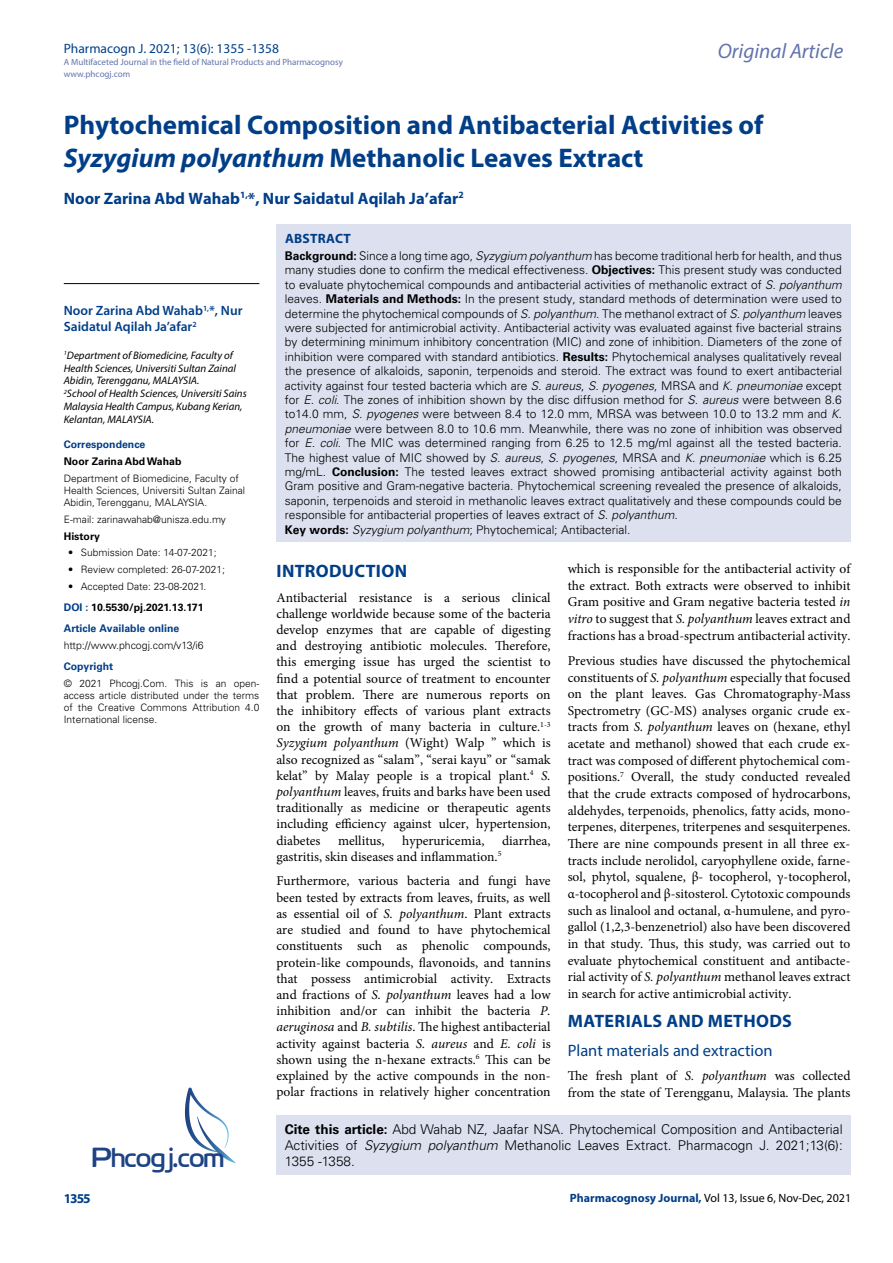
<style>
.page{position:relative;width:893px;height:1263px;background:#fff}
.page>*{position:absolute;margin:0;border:0;box-sizing:border-box;transform-origin:0 0}
.t1{font:27.6px "Cloud World";color:#1e4384}
.t2{font:700 27px/33px "Myriad Pro";color:#003e88}
.t3{font:italic 21px "Myriad Pro";color:#6273aa}
.t4{font:700 18px "Myriad Pro";letter-spacing:.02em;color:#003e88}
.t5{font:700 16.5px "Myriad Pro";color:#003e88}
.t6{font:16.5px "Myriad Pro";color:#003e88}
.t7{font:13.5px/16.2px "Minion Pro";color:#000;text-align:justify}
.t8{font:300 13.5px/16.2px "Univers LT Std";color:#000}
.t9{font:600 13.5px/16.2px "Myriad Pro";color:#003e88}
.t10{font:13.5px "Myriad Pro";color:#003f89}
.t11{font:700 13.5px "Myriad Pro";letter-spacing:.02em;color:#003e88}
.t12{font:300 12px/14.4px "Univers LT Std";color:#000}
.t13{font:12px "Myriad Pro";color:#000}
.t14{font:italic 10.8px/12.9px "Myriad Pro";color:#000}
.t15{font:700 10.5px/21.1px "Univers LT Std";color:#003e88}
.t16{font:300 10.5px "Univers LT Std";color:#000}
.t17{font:700 10.5px "Univers LT Std";color:#000}
.t18{font:300 10.2px/12.3px "Univers LT Std";color:#000}
.t19{font:9px/12px "Myriad Pro";color:#6273aa}
.s1{font-style:italic}
.s2{color:#000}
.s3{font-weight:700}
.s4{font-weight:700;color:#003e88}
</style>
<div class="page">
<div style="left:276px;top:1115px;width:575px;height:60px;background:#dde0ef"></div>
<svg style="left:185px;top:1087px;width:51px;height:76px"></svg>
<div style="left:276px;top:225px;width:574px;height:317px;background:#dde0ef"></div>
<hr style="left:64px;top:283px;width:195px;height:1px;background:#000">
<p class="t10" style="left:64px;top:40px;width:217px">Pharmacogn J. 2021; 13(6): 1355 -1358</p>
<p class="t19" style="left:64px;top:55px;width:281px">A Multifaceted Journal in the field of Natural Products and Pharmacognosy www.phcogj.com</p>
<h3 class="t3" style="left:718px;top:38px;width:127px">Original Article</h3>
<h2 class="t2" style="left:64px;top:108px;width:701px">Phytochemical Composition and Antibacterial Activities of<br><span class="s1">Syzygium polyanthum</span> Methanolic Leaves Extract</h2>
<p class="t5" style="left:64px;top:187px;width:401px">Noor Zarina Abd Wahab<sup>1,</sup>*, Nur Saidatul Aqilah Ja’afar<sup>2</sup></p>
<p class="t9" style="left:64px;top:302px;width:180px">Noor Zarina Abd Wahab<sup>1,</sup>*, Nur<br>Saidatul Aqilah Ja’afar<sup>2</sup></p>
<p class="t14" style="left:64px;top:348px;width:184px"><sup>1</sup>Department of Biomedicine, Faculty of Health Sciences, Universiti Sultan Zainal Abidin, Terengganu, MALAYSIA.<br><sup>2</sup>School of Health Sciences, Universiti Sains Malaysia Health Campus, Kubang Kerian, Kelantan, MALAYSIA.</p>
<p class="t15" style="left:64px;top:434px;width:83px">Correspondence</p>
<p class="t17" style="left:64px;top:455px;width:119px">Noor Zarina Abd Wahab</p>
<p class="t18" style="left:64px;top:472px;width:183px">Department of Biomedicine, Faculty of<br>Health Sciences, Universiti Sultan Zainal<br>Abidin, Terengganu, MALAYSIA.</p>
<p class="t18" style="left:64px;top:513px;width:164px">E-mail: zarinawahab@unisza.edu.my</p>
<p class="t17" style="left:64px;top:530px;width:38px">History</p>
<p class="t18" style="left:68px;top:547px;width:150px">• Submission Date: 14-07-2021;</p>
<p class="t18" style="left:68px;top:563px;width:158px">• Review completed: 26-07-2021;</p>
<p class="t18" style="left:68px;top:580px;width:140px">• Accepted Date: 23-08-2021.</p>
<p class="t15" style="left:64px;top:597px;width:141px">DOI : <span class="s2">10.5530/pj.2021.13.171<br></span>Article Available online</p>
<p class="t16" style="left:64px;top:639px;width:141px">http://www.phcogj.com/v13/i6</p>
<p class="t15" style="left:64px;top:656px;width:51px">Copyright</p>
<p class="t18" style="left:64px;top:677px;width:197px;text-align:justify">© 2021 Phcogj.Com. This is an open&shy;access article distributed under the terms of the Creative Commons Attribution 4.0<br>International license.</p>
<p class="t11" style="left:285px;top:230px;width:67px">ABSTRACT</p>
<p class="t12" style="left:285px;top:248px;width:559px"><span class="s3">Background:</span> Since a long time ago, <span class="s1">Syzygium polyanthum</span> has become traditional herb for health, and thus many studies done to confirm the medical effectiveness. <span class="s3">Objectives:</span> This present study was conducted to evaluate phytochemical compounds and antibacterial activities of methanolic extract of <span class="s1">S. polyanthum </span>leaves. <span class="s3">Materials and Methods:</span> In the present study, standard methods of determination were used to determine the phytochemical compounds of <span class="s1">S. polyanthum</span>. The methanol extract of <span class="s1">S. polyanthum</span> leaves were subjected for antimicrobial activity. Antibacterial activity was evaluated against five bacterial strains by determining minimum inhibitory concentration (MIC) and zone of inhibition. Diameters of the zone of inhibition were compared with standard antibiotics. <span class="s3">Results:</span> Phytochemical analyses qualitatively reveal the presence of alkaloids, saponin, terpenoids and steroid. The extract was found to exert antibacterial activity against four tested bacteria which are <span class="s1">S. aureus</span>, <span class="s1">S. pyogenes</span>, MRSA and <span class="s1">K. pneumoniae</span> except for <span class="s1">E. coli</span>. The zones of inhibition shown by the disc diffusion method for <span class="s1">S. aureus</span> were between 8.6 to14.0 mm, <span class="s1">S. pyogenes</span> were between 8.4 to 12.0 mm, MRSA was between 10.0 to 13.2 mm and <span class="s1">K. pneumoniae</span> were between 8.0 to 10.6 mm. Meanwhile, there was no zone of inhibition was observed for <span class="s1">E. coli</span>. The MIC was determined ranging from 6.25 to 12.5 mg/ml against all the tested bacteria.<br>The highest value of MIC showed by <span class="s1">S. aureus</span>, <span class="s1">S. pyogenes</span>, MRSA and <span class="s1">K. pneumoniae</span> which is 6.25 mg/mL. <span class="s3">Conclusion:</span> The tested leaves extract showed promising antibacterial activity against both Gram positive and Gram-negative bacteria. Phytochemical screening revealed the presence of alkaloids, saponin, terpenoids and steroid in methanolic leaves extract qualitatively and these compounds could be responsible for antibacterial properties of leaves extract of <span class="s1">S. polyanthum</span>.<br><span class="s3">Key words:</span> <span class="s1">Syzygium polyanthum</span>; Phytochemical; Antibacterial.</p>
<h3 class="t4" style="left:277px;top:559px;width:132px">INTRODUCTION</h3>
<p class="t7" style="left:276px;top:589px;width:276px">Antibacterial resistance is a serious clinical challenge worldwide because some of the bacteria develop enzymes that are capable of digesting and destroying antibiotic molecules. Therefore, this emerging issue has urged the scientist to find a potential source of treatment to encounter that problem. There are numerous reports on the inhibitory effects of various plant extracts on the growth of many bacteria in culture.<sup>1-3<br></sup><span class="s1">Syzygium polyanthum</span> (Wight) Walp ” which is also recognized as “salam”, “serai kayu” or “samak kelat” by Malay people is a tropical plant.<sup>4</sup> <span class="s1">S. polyanthum</span> leaves, fruits and barks have been used traditionally as medicine or therapeutic agents including efficiency against ulcer, hypertension, diabetes</p>
<p class="t7" style="left:338px;top:832px;width:48px">mellitus,</p>
<p class="t7" style="left:402px;top:832px;width:84px">hyperuricemia,</p>
<p class="t7" style="left:502px;top:832px;width:50px">diarrhea,</p>
<p class="t7" style="left:276px;top:844px;width:276px;line-height:24.8px">gastritis, skin diseases and inflammation.<sup>5<br></sup>Furthermore, various bacteria and fungi have</p>
<p class="t7" style="left:276px;top:889px;width:276px">been tested by extracts from leaves, fruits, as well as essential oil of <span class="s1">S. polyanthum</span>. Plant extracts are studied and found to have phytochemical constituents such as phenolic compounds, protein-like compounds, flavonoids, and tannins that possess antimicrobial activity. Extracts and fractions of <span class="s1">S. polyanthum</span> leaves had a low inhibition and/or can inhibit the bacteria <span class="s1">P. aeruginosa</span> and <span class="s1">B. subtilis</span>. The highest antibacterial activity against bacteria <span class="s1">S. aureus</span> and <span class="s1">E. coli</span> is shown using the n-hexane extracts.<sup>6</sup> This can be explained by the active compounds in the non&shy;polar fractions in relatively higher concentration</p>
<p class="t7" style="left:568px;top:561px;width:284px;line-height:16.6px">which is responsible for the antibacterial activity of the extract. Both extracts were observed to inhibit Gram positive and Gram negative bacteria tested <span class="s1">in vitro</span> to suggest that <span class="s1">S. polyanthum</span> leaves extract and fractions has a broad-spectrum antibacterial activity.</p>
<p class="t7" style="left:568px;top:652px;width:284px;line-height:16.6px">Previous studies have discussed the phytochemical constituents of <span class="s1">S. polyanthum</span> especially that focused on the plant leaves. Gas Chromatography-Mass Spectrometry (GC-MS) analyses organic crude ex&shy;tracts from <span class="s1">S. polyanthum</span> leaves on (hexane, ethyl acetate and methanol) showed that each crude ex&shy;tract was composed of different phytochemical com&shy;positions.<sup>7</sup> Overall, the study conducted revealed that the crude extracts composed of hydrocarbons, aldehydes, terpenoids, phenolics, fatty acids, mono&shy;terpenes, diterpenes, triterpenes and sesquiterpenes.<br>There are nine compounds present in all three ex&shy;tracts include nerolidol, caryophyllene oxide, farne&shy;sol, phytol, squalene, β- tocopherol, γ-tocopherol, α-tocopherol and β-sitosterol. Cytotoxic compounds such as linalool and octanal, α-humulene, and pyro&shy;gallol (1,2,3-benzenetriol) also have been discovered in that study. Thus, this study, was carried out to evaluate phytochemical constituent and antibacte&shy;rial activity of <span class="s1">S. polyanthum</span> methanol leaves extract in search for active antimicrobial activity.</p>
<h3 class="t4" style="left:568px;top:1010px;width:226px">MATERIALS AND METHODS</h3>
<p class="t6" style="left:568px;top:1040px;width:206px">Plant materials and extraction</p>
<p class="t7" style="left:568px;top:1068px;width:284px">The fresh plant of <span class="s1">S. polyanthum</span> was collected from the state of Terengganu, Malaysia. The plants</p>
<p class="t8" style="left:285px;top:1121px;width:559px"><span class="s3">Cite this article:</span> Abd Wahab NZ, Jaafar NSA. Phytochemical Composition and Antibacterial<br>Activities of <span class="s1">Syzygium polyanthum</span> Methanolic Leaves Extract. Pharmacogn J. 2021;13(6):</p>
<h1 class="t1" style="left:92px;top:1136px;width:134px">Phcogj.com</h1>
<p class="t8" style="left:285px;top:1153px;width:71px">1355 -1358.</p>
<p class="t11" style="left:64px;top:1190px;width:29px">1355</p>
<p class="t13" style="left:570px;top:1190px;width:283px"><span class="s4">Pharmacognosy Journal,</span> Vol 13, Issue 6, Nov-Dec, 2021</p>
</div>
